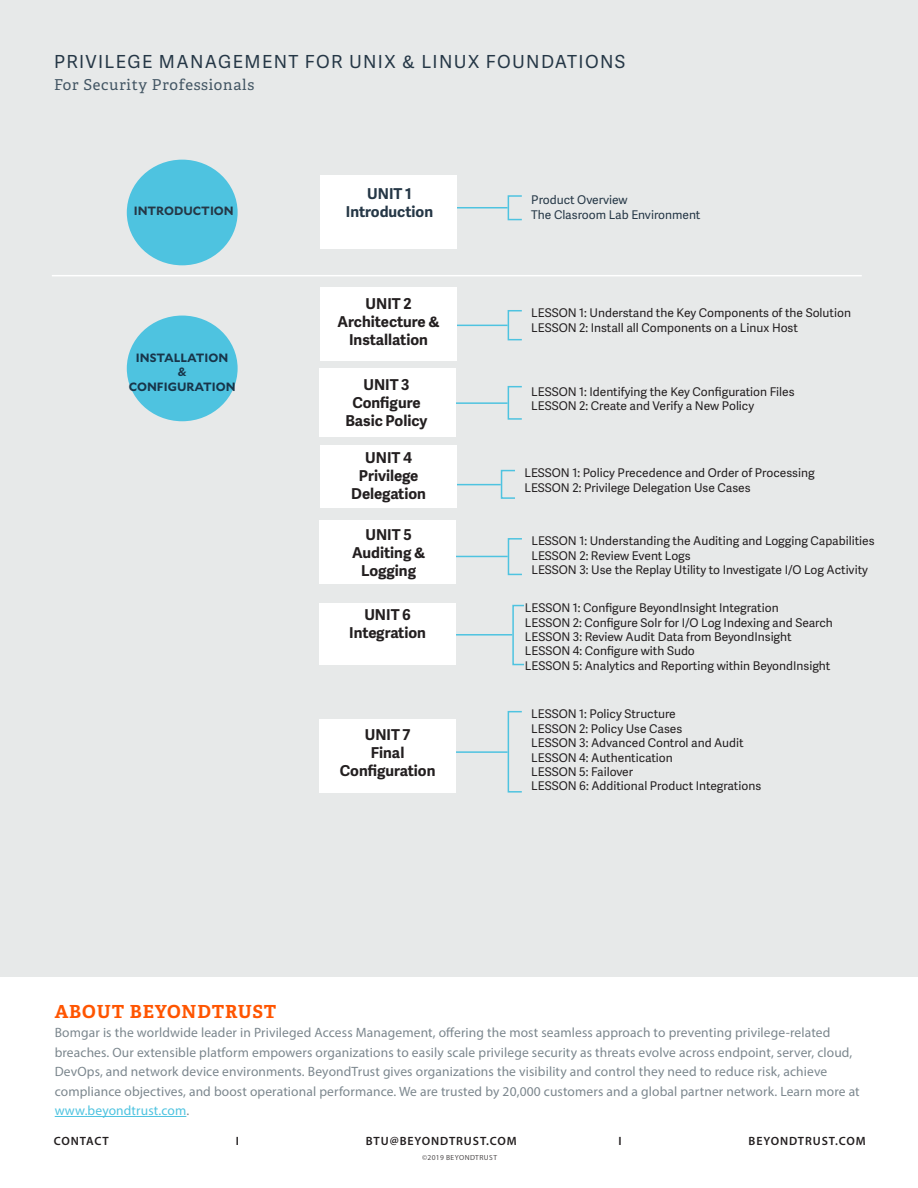
<style>
.page{position:relative;width:918px;height:1188px;background:#fff}
.page>*{position:absolute;margin:0;border:0;box-sizing:border-box;transform-origin:0 0}
.t1{font:18px "Adelle Sans";letter-spacing:.075em;color:#253746}
.t2{font:700 18px "Adelle PE";letter-spacing:.05em;color:#f50}
.t3{font:700 15px/18px "Adelle Sans";color:#231f20;text-align:center}
.t4{font:15px "Adelle PE";letter-spacing:.05em;color:#425563}
.t5{font:700 15px "Adelle Sans";color:#253746}
.t6{font:13.5px/19.5px "Myriad Pro";letter-spacing:.01em;color:#7c878e}
.t7{font:12px "Adelle Sans";color:#231f20}
.t8{font:600 12px "Myriad Pro";letter-spacing:.075em;color:#231f20}
.t9{font:12px "Adelle Sans";color:#253746}
.t10{font:700 12px/14.4px "Mallory";color:#18354a;text-align:center}
.t11{font:700 12px "Mallory";color:#253746}
.t12{font:7.5px "Myriad Pro";letter-spacing:.06em;color:#231f20}
.s1{color:#4ec3e0}
</style>
<div class="page">
<div style="left:0;top:0;width:918px;height:976px;background:#e7e9e9"></div>
<div style="left:508px;top:195px;width:15px;height:25px;border:2px solid #4ec3e0"></div>
<hr style="left:439px;top:207px;width:69px;height:1px;background:#4ec3e0">
<hr style="left:55px;top:1116px;width:131px;height:1px;background:#4ec3e0">
<div style="left:127px;top:160px;width:111px;height:105px;background:#4ec3e0;border-radius:50%"></div>
<div style="left:320px;top:176px;width:137px;height:73px;background:#fff"></div>
<hr style="left:52px;top:275px;width:810px;height:1px;background:#fff">
<div style="left:508px;top:310px;width:15px;height:30px;border:2px solid #4ec3e0"></div>
<hr style="left:439px;top:325px;width:69px;height:1px;background:#4ec3e0">
<div style="left:508px;top:386px;width:15px;height:34px;border:2px solid #4ec3e0"></div>
<hr style="left:439px;top:402px;width:69px;height:2px;background:#4ec3e0">
<div style="left:501px;top:470px;width:15px;height:29px;border:2px solid #4ec3e0"></div>
<hr style="left:432px;top:484px;width:69px;height:1px;background:#4ec3e0">
<div style="left:508px;top:538px;width:15px;height:37px;border:2px solid #4ec3e0"></div>
<hr style="left:439px;top:556px;width:69px;height:1px;background:#4ec3e0">
<div style="left:127px;top:316px;width:111px;height:105px;background:#4ec3e0;border-radius:50%"></div>
<div style="left:320px;top:287px;width:137px;height:74px;background:#fff"></div>
<div style="left:319px;top:368px;width:137px;height:69px;background:#fff"></div>
<div style="left:320px;top:446px;width:137px;height:62px;background:#fff"></div>
<div style="left:319px;top:521px;width:137px;height:63px;background:#fff"></div>
<div style="left:319px;top:603px;width:137px;height:62px;background:#fff"></div>
<div style="left:512px;top:605px;width:13px;height:60px;border:2px solid #4ec3e0"></div>
<hr style="left:456px;top:634px;width:56px;height:2px;background:#4ec3e0">
<div style="left:508px;top:711px;width:15px;height:82px;border:2px solid #4ec3e0"></div>
<hr style="left:439px;top:751px;width:69px;height:2px;background:#4ec3e0">
<div style="left:319px;top:719px;width:137px;height:74px;background:#fff"></div>
<p class="t1" style="left:54px;top:48px;width:573px">PRIVILEGE MANAGEMENT FOR UNIX &amp; LINUX FOUNDATIONS</p>
<p class="t4" style="left:54px;top:74px;width:202px">For Security Professionals</p>
<p class="t11" style="left:134px;top:201px;width:102px">INTRODUCTION</p>
<p class="t10" style="left:129px;top:349px;width:108px">INSTALLATION<br>&amp;<br>CONFIGURATION</p>
<p class="t5" style="left:367px;top:183px;width:46px">UNIT 1</p>
<p class="t5" style="left:346px;top:201px;width:89px">Introduction</p>
<p class="t3" style="left:366px;top:294px;width:47px">UNIT 2</p>
<p class="t3" style="left:338px;top:312px;width:104px">Architecture &amp;<br>Installation</p>
<p class="t3" style="left:363px;top:375px;width:48px">UNIT 3</p>
<p class="t3" style="left:346px;top:393px;width:83px">Configure<br>Basic Policy</p>
<p class="t3" style="left:365px;top:448px;width:48px">UNIT 4</p>
<p class="t3" style="left:351px;top:466px;width:76px">Privilege<br>Delegation</p>
<p class="t3" style="left:366px;top:525px;width:48px">UNIT 5</p>
<p class="t3" style="left:352px;top:543px;width:75px">Auditing &amp;<br>Logging</p>
<p class="t3" style="left:364px;top:605px;width:48px">UNIT 6</p>
<p class="t3" style="left:349px;top:623px;width:78px">Integration</p>
<p class="t3" style="left:365px;top:725px;width:47px">UNIT 7</p>
<p class="t3" style="left:340px;top:743px;width:97px">Final<br>Configuration</p>
<p class="t9" style="left:531px;top:192px;width:98px">Product Overview</p>
<p class="t9" style="left:531px;top:206px;width:171px">The Clasroom Lab Environment</p>
<p class="t7" style="left:531px;top:305px;width:321px">LESSON 1: Understand the Key Components of the Solution</p>
<p class="t7" style="left:531px;top:319px;width:268px">LESSON 2: Install all Components on a Linux Host</p>
<p class="t7" style="left:531px;top:383px;width:265px">LESSON 1: Identifying the Key Configuration Files</p>
<p class="t7" style="left:531px;top:397px;width:224px">LESSON 2: Create and Verify a New Policy</p>
<p class="t7" style="left:524px;top:465px;width:292px">LESSON 1: Policy Precedence and Order of Processing</p>
<p class="t7" style="left:524px;top:479px;width:228px">LESSON 2: Privilege Delegation Use Cases</p>
<p class="t7" style="left:531px;top:533px;width:345px">LESSON 1: Understanding the Auditing and Logging Capabilities</p>
<p class="t7" style="left:531px;top:547px;width:161px">LESSON 2: Review Event Logs</p>
<p class="t7" style="left:531px;top:561px;width:338px">LESSON 3: Use the Replay Utility to Investigate I/O Log Activity</p>
<p class="t7" style="left:525px;top:599px;width:255px">LESSON 1: Configure BeyondInsight Integration</p>
<p class="t7" style="left:525px;top:614px;width:309px">LESSON 2: Configure Solr for I/O Log Indexing and Search</p>
<p class="t7" style="left:525px;top:628px;width:268px">LESSON 3: Review Audit Data from BeyondInsight</p>
<p class="t7" style="left:525px;top:643px;width:171px">LESSON 4: Configure with Sudo</p>
<p class="t7" style="left:525px;top:657px;width:307px">LESSON 5: Analytics and Reporting within BeyondInsight</p>
<p class="t7" style="left:531px;top:706px;width:146px">LESSON 1: Policy Structure</p>
<p class="t7" style="left:531px;top:720px;width:153px">LESSON 2: Policy Use Cases</p>
<p class="t7" style="left:531px;top:734px;width:214px">LESSON 3: Advanced Control and Audit</p>
<p class="t7" style="left:531px;top:749px;width:143px">LESSON 4: Authentication</p>
<p class="t7" style="left:531px;top:763px;width:103px">LESSON 5: Failover</p>
<p class="t7" style="left:531px;top:778px;width:231px">LESSON 6: Additional Product Integrations</p>
<p class="t2" style="left:55px;top:998px;width:223px">ABOUT BEYONDTRUST</p>
<p class="t6" style="left:55px;top:1023px;width:807px">Bomgar is the worldwide leader in Privileged Access Management, offering the most seamless approach to preventing privilege-related breaches. Our extensible platform empowers organizations to easily scale privilege security as threats evolve across endpoint, server, cloud, DevOps, and network device environments. BeyondTrust gives organizations the visibility and control they need to reduce risk, achieve compliance objectives, and boost operational performance. We are trusted by 20,000 customers and a global partner network. Learn more at <span class="s1">www.beyondtrust.com</span>.</p>
<p class="t8" style="left:54px;top:1133px;width:57px">CONTACT</p>
<p class="t8" style="left:236px;top:1133px;width:5px">I</p>
<p class="t8" style="left:366px;top:1133px;width:152px">BTU@BEYONDTRUST.COM</p>
<p class="t8" style="left:618px;top:1133px;width:5px">I</p>
<p class="t8" style="left:749px;top:1133px;width:119px">BEYONDTRUST.COM</p>
<p class="t12" style="left:422px;top:1153px;width:76px">©2019 BEYONDTRUST</p>
</div>
